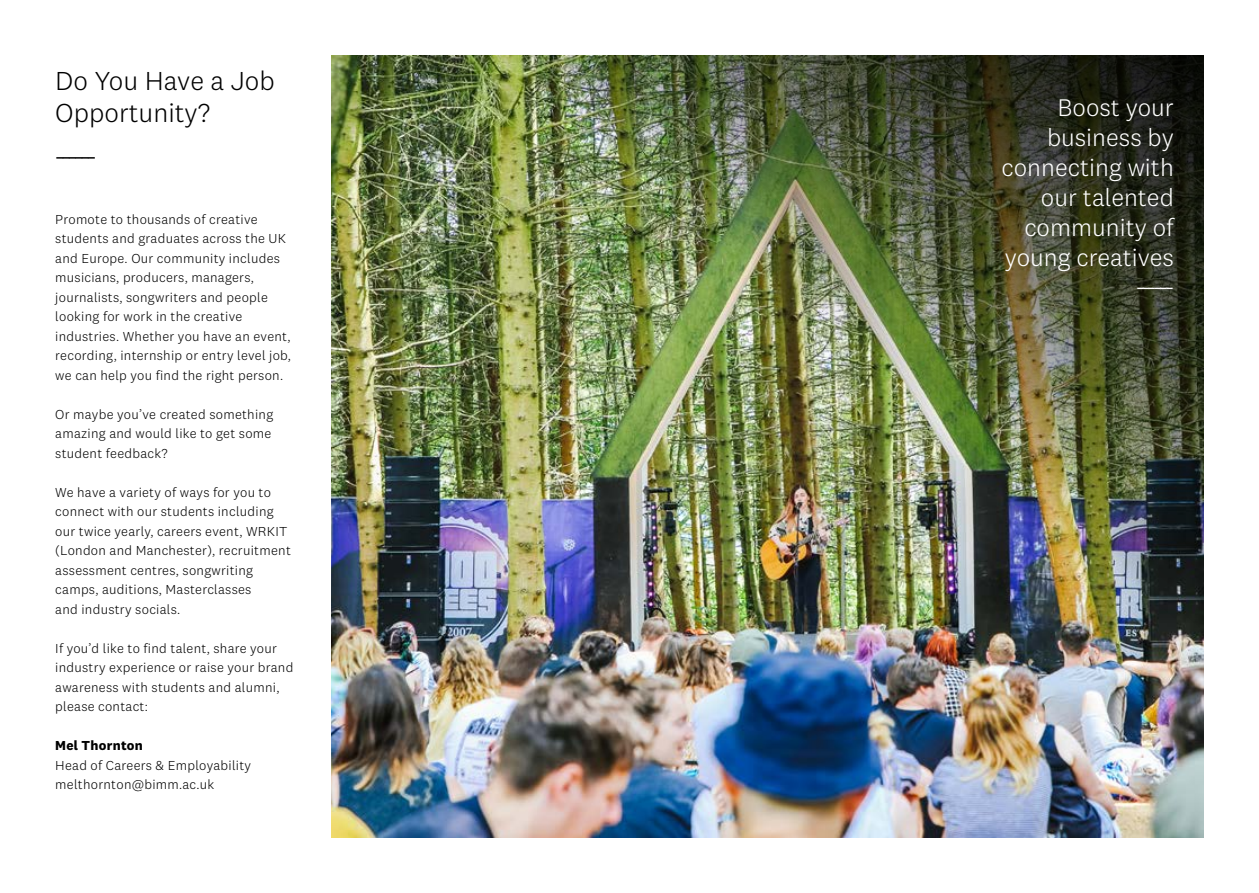
<style>
.page{position:relative;width:1259px;height:893px;background:#fff}
.page>*{position:absolute;margin:0;border:0;box-sizing:border-box;transform-origin:0 0}
.t1{font:300 27px/32.4px "National 2";color:#000}
.t2{font:300 24.9px/29.7px "National 2";color:#fff;text-align:right}
.t3{font:300 13.5px/19.5px "National 2";letter-spacing:.02em;color:#000}
.t4{font:700 13.5px "National 2";letter-spacing:.02em;color:#000}
</style>
<div class="page">
<img style="left:332px;top:55px;width:871px;height:783px">
<h1 class="t1" style="left:55px;top:67px;width:221px">Do You Have a Job<br>Opportunity?</h1>
<h1 class="t1" style="left:55px;top:142px;width:42px">------</h1>
<p class="t3" style="left:55px;top:210px;width:237px">Promote to thousands of creative students and graduates across the UK and Europe. Our community includes musicians, producers, managers, journalists, songwriters and people looking for work in the creative industries. Whether you have an event, recording, internship or entry level job, we can help you find the right person.</p>
<p class="t3" style="left:55px;top:405px;width:219px">Or maybe you’ve created something amazing and would like to get some student feedback?</p>
<p class="t3" style="left:55px;top:483px;width:237px">We have a variety of ways for you to connect with our students including our twice yearly, careers event, WRKIT (London and Manchester), recruitment assessment centres, songwriting camps, auditions, Masterclasses<br>and industry socials.</p>
<p class="t3" style="left:55px;top:639px;width:240px">If you’d like to find talent, share your industry experience or raise your brand awareness with students and alumni, please contact:</p>
<p class="t4" style="left:55px;top:740px;width:89px">Mel Thornton</p>
<p class="t3" style="left:55px;top:756px;width:197px">Head of Careers &amp; Employability melthornton@bimm.ac.uk</p>
<h2 class="t2" style="left:1001px;top:95px;width:174px">Boost your business by connecting with our talented community of young creatives ------</h2>
</div>
